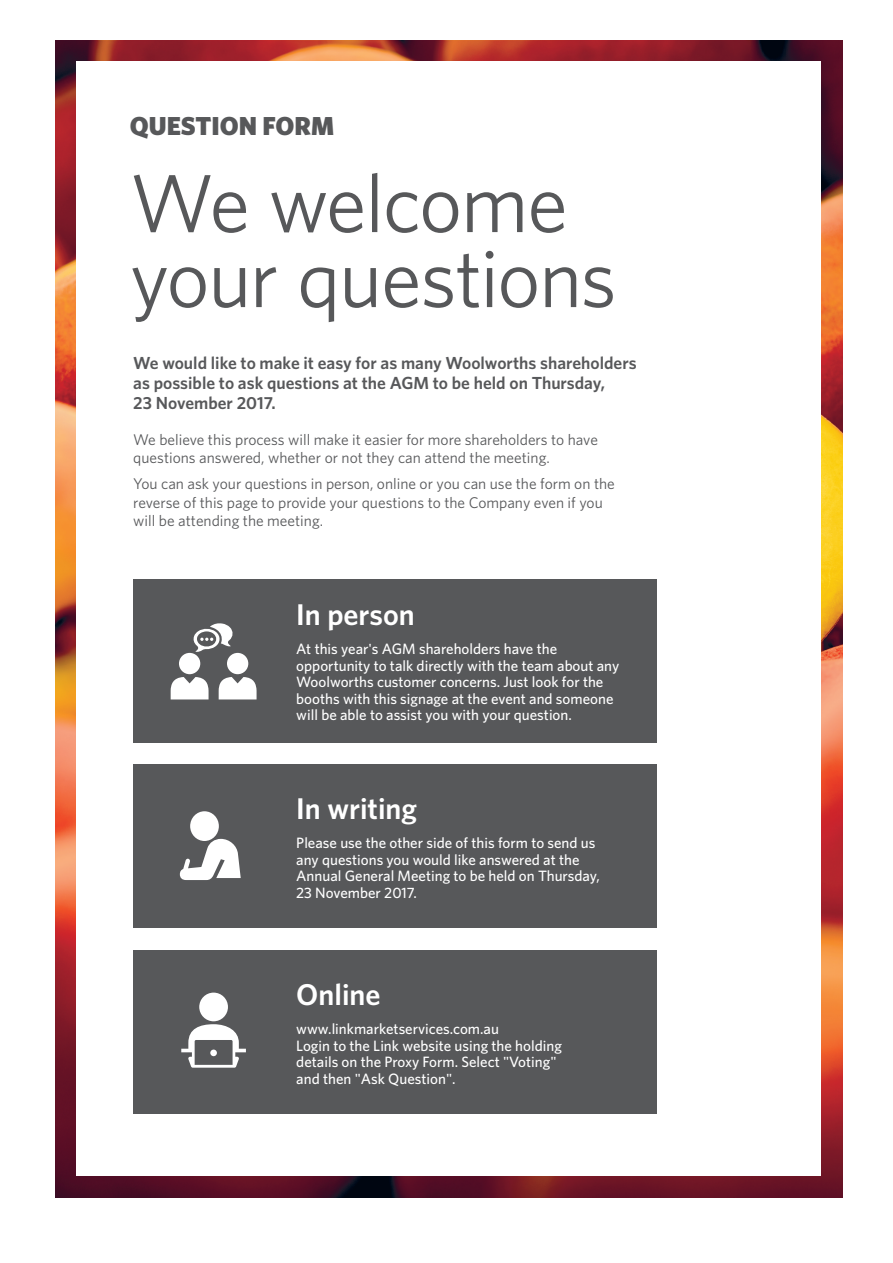
<style>
.page{position:relative;width:893px;height:1263px;background:#fff}
.page>*{position:absolute;margin:0;border:0;box-sizing:border-box;transform-origin:0 0}
.t1{font:82.5px/75px "Whitney";letter-spacing:-.02em;color:#57585a}
.t2{font:600 30px "Whitney";color:#fff}
.t3{font:900 26.1px "Whitney";color:#57585a}
.t4{font:600 17.55px/20.2px "Whitney";color:#57585a}
.t5{font:15.45px/18.3px "Whitney";color:#57585a}
.t6{font:500 15px/16.5px "Whitney";color:#fff}
</style>
<div class="page">
<img style="left:55px;top:41px;width:787px;height:1156px">
<div style="left:77px;top:62px;width:744px;height:1114px;background:#fff"></div>
<div style="left:133px;top:579px;width:524px;height:163px;background:#57585a"></div>
<div style="left:133px;top:765px;width:524px;height:163px;background:#57585a"></div>
<div style="left:133px;top:950px;width:524px;height:164px;background:#57585a"></div>
<svg style="left:171px;top:677px;width:38px;height:22px"></svg>
<div style="left:179px;top:653px;width:21px;height:21px;background:#fff;border-radius:50%"></div>
<svg style="left:219px;top:677px;width:38px;height:22px"></svg>
<div style="left:227px;top:653px;width:21px;height:21px;background:#fff;border-radius:50%"></div>
<svg style="left:193px;top:623px;width:40px;height:29px"></svg>
<div style="left:190px;top:811px;width:29px;height:30px;background:#fff;border-radius:50%"></div>
<svg style="left:180px;top:839px;width:61px;height:41px"></svg>
<svg style="left:181px;top:1024px;width:65px;height:44px"></svg>
<div style="left:199px;top:992px;width:29px;height:29px;background:#fff;border-radius:50%"></div>
<div style="left:210px;top:1049px;width:7px;height:7px;background:#fff;border-radius:50%"></div>
<h3 class="t3" style="left:130px;top:109px;width:206px">QUESTION FORM</h3>
<h1 class="t1" style="left:130px;top:164px;width:488px">We welcome your questions</h1>
<p class="t4" style="left:133px;top:353px;width:505px">We would like to make it easy for as many Woolworths shareholders as possible to ask questions at the AGM to be held on Thursday,<br>23 November 2017.</p>
<p class="t5" style="left:133px;top:430px;width:466px">We believe this process will make it easier for more shareholders to have questions answered, whether or not they can attend the meeting.</p>
<p class="t5" style="left:133px;top:474px;width:483px">You can ask your questions in person, online or you can use the form on the reverse of this page to provide your questions to the Company even if you will be attending the meeting.</p>
<h2 class="t2" style="left:296px;top:595px;width:120px">In person</h2>
<p class="t6" style="left:296px;top:641px;width:325px">At this year's AGM shareholders have the opportunity to talk directly with the team about any Woolworths customer concerns. Just look for the booths with this signage at the event and someone will be able to assist you with your question.</p>
<h2 class="t2" style="left:296px;top:789px;width:122px">In writing</h2>
<p class="t6" style="left:296px;top:835px;width:305px">Please use the other side of this form to send us any questions you would like answered at the Annual General Meeting to be held on Thursday, 23 November 2017.</p>
<h2 class="t2" style="left:296px;top:974px;width:86px">Online</h2>
<p class="t6" style="left:296px;top:1020px;width:267px">www.linkmarketservices.com.au<br>Login to the Link website using the holding details on the Proxy Form. Select "Voting" and then "Ask Question".</p>
</div>
